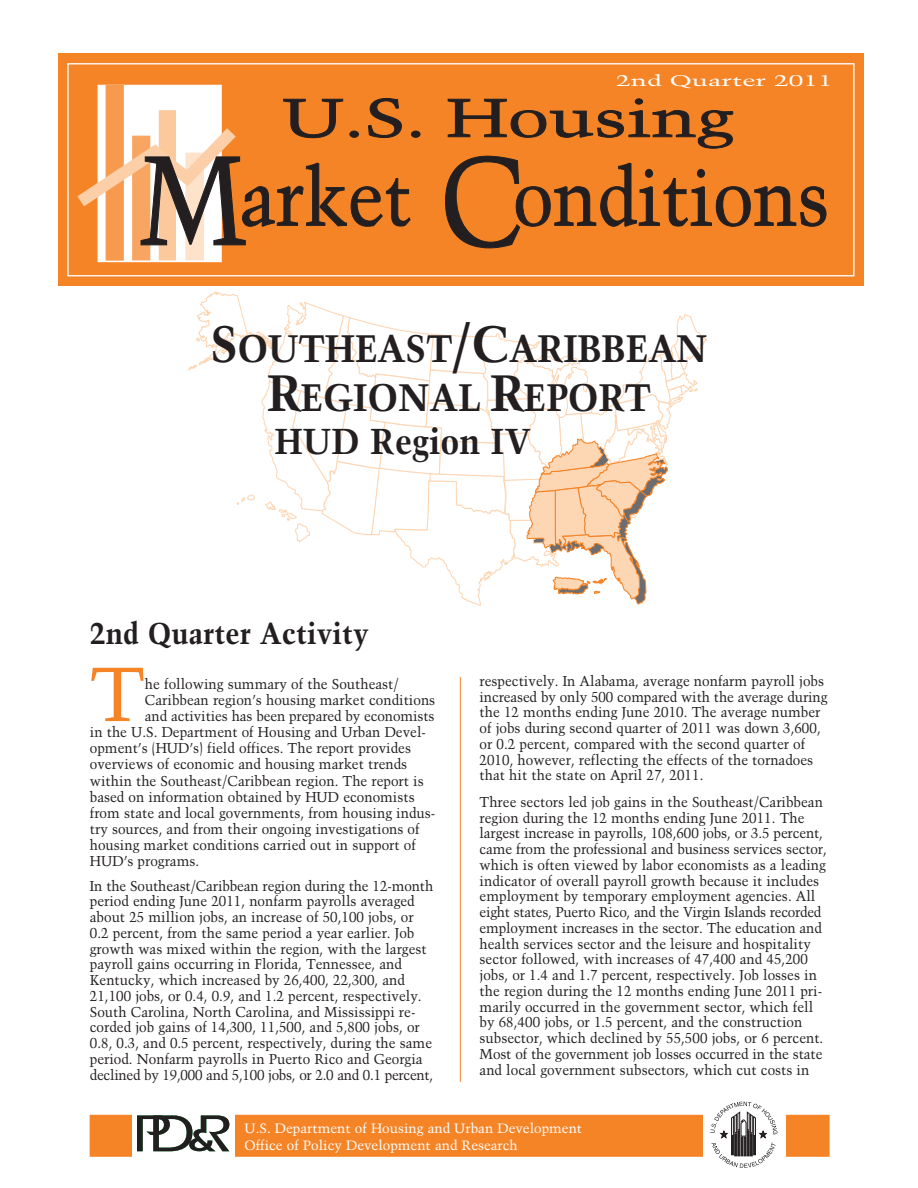
<style>
.page{position:relative;width:918px;height:1188px;background:#fff}
.page>*{position:absolute;margin:0;border:0;box-sizing:border-box;transform-origin:0 0}
.t1{font:79.35px "Trump Mediaeval";color:#231f20;scale:.91 1}
.t2{font:76.35px "Trump Mediaeval";color:#f58427}
.t3{font:53.7px "Trump Mediaeval";color:#231f20;scale:1.37 1}
.t4{font:700 38.25px "Trump Mediaeval";letter-spacing:-.015em;color:#231f20}
.t5{font:700 36px "Trump Mediaeval";color:#231f20;scale:.95 1}
.t6{font:700 30px "Trump Mediaeval";color:#231f20;scale:.95 1}
.t7{font:15.3px "Trump Mediaeval";color:#fff;scale:1.73 1}
.Plain_Text{font:14.25px/15.8px "Trump Mediaeval";color:#231f20;scale:.95 1}
.t8{font:13.5px/16.2px "Trump Mediaeval";color:#fff}
.s1{font-size:126px}
.s2{font-size:51px}
</style>
<div class="page">
<svg style="left:188px;top:291px;width:519px;height:315px"></svg>
<hr style="left:460px;top:677px;width:1px;height:405px;background:#f58427">
<div style="left:90px;top:1115px;width:740px;height:42px;background:#f58427;border:2px solid #f58427"></div>
<div style="left:132px;top:1099px;width:103px;height:75px;background:#fff"></div>
<div style="left:703px;top:1101px;width:82px;height:73px;background:#fff"></div>
<svg style="left:137px;top:1115px;width:92px;height:36px"></svg>
<svg style="left:710px;top:1102px;width:67px;height:66px"></svg>
<div style="left:58px;top:54px;width:806px;height:232px;background:#f58427"></div>
<div style="left:98px;top:85px;width:124px;height:177px;background:#fff;border:1px solid #fff"></div>
<div style="left:67px;top:63px;width:788px;height:213px;border:1px solid #fff"></div>
<div style="left:106px;top:85px;width:18px;height:176px;background:#f79a4e;border:1px solid #f79a4e"></div>
<div style="left:132px;top:136px;width:18px;height:124px;background:#f9a562;border:1px solid #f9a562"></div>
<div style="left:159px;top:110px;width:17px;height:150px;background:#fcc99d"></div>
<div style="left:185px;top:153px;width:19px;height:107px;background:#fee2ca;border:1px solid #fee2ca"></div>
<div style="left:411px;top:131px;width:9px;height:7px;border:1px solid #231f20;border-radius:50%"></div>
<svg style="left:447px;top:98px;width:287px;height:51px"></svg>
<svg style="left:445px;top:155px;width:382px;height:94px"></svg>
<svg style="left:67px;top:98px;width:344px;height:148px"></svg>
<p class="t7" style="left:616px;top:72px;width:127px">2nd Quarter 2011</p>
<p class="t3" style="left:282px;top:85px;width:331px">U.S. Housing</p>
<p class="t1" style="left:139px;top:149px;width:760px"><span class="s1">M</span>arket <span class="s1">C</span>onditions</p>
<p class="t4" style="left:210px;top:324px;width:498px"><span class="s2">S</span>OUTHEAST<span class="s2">/C</span>ARIBBEAN</p>
<p class="t4" style="left:267px;top:374px;width:385px"><span class="s2">R</span>EGIONAL <span class="s2">R</span>EPORT</p>
<p class="t5" style="left:274px;top:419px;width:272px">HUD Region IV</p>
<p class="t6" style="left:90px;top:615px;width:295px">2nd Quarter Activity</p>
<p class="t2" style="left:90px;top:648px;width:57px">T</p>
<p class="Plain_Text" style="left:145px;top:676px;width:269px">he following summary of the Southeast/</p>
<p class="Plain_Text" style="left:145px;top:692px;width:307px">Caribbean region’s housing market conditions</p>
<p class="Plain_Text" style="left:145px;top:708px;width:306px">and activities has been prepared by economists</p>
<p class="Plain_Text" style="left:90px;top:724px;width:355px">in the U.S. Department of Housing and Urban Devel-</p>
<p class="Plain_Text" style="left:90px;top:740px;width:340px">opment’s (HUD’s) field offices. The report provides</p>
<p class="Plain_Text" style="left:90px;top:756px;width:336px">overviews of economic and housing market trends</p>
<p class="Plain_Text" style="left:90px;top:773px;width:353px">within the Southeast/Caribbean region. The report is</p>
<p class="Plain_Text" style="left:90px;top:789px;width:344px">based on information obtained by HUD economists</p>
<p class="Plain_Text" style="left:90px;top:805px;width:365px">from state and local governments, from housing indus-</p>
<p class="Plain_Text" style="left:90px;top:821px;width:349px">try sources, and from their ongoing investigations of</p>
<p class="Plain_Text" style="left:90px;top:837px;width:345px">housing market conditions carried out in support of</p>
<p class="Plain_Text" style="left:90px;top:853px;width:117px">HUD’s programs.</p>
<p class="Plain_Text" style="left:90px;top:878px;width:363px">In the Southeast/Caribbean region during the 12-month period ending June 2011, nonfarm payrolls averaged about 25 million jobs, an increase of 50,100 jobs, or 0.2 percent, from the same period a year earlier. Job growth was mixed within the region, with the largest payroll gains occurring in Florida, Tennessee, and Kentucky, which increased by 26,400, 22,300, and 21,100 jobs, or 0.4, 0.9, and 1.2 percent, respectively.<br>South Carolina, North Carolina, and Mississippi re&shy;corded job gains of 14,300, 11,500, and 5,800 jobs, or 0.8, 0.3, and 0.5 percent, respectively, during the same period. Nonfarm payrolls in Puerto Rico and Georgia declined by 19,000 and 5,100 jobs, or 2.0 and 0.1 percent,</p>
<p class="Plain_Text" style="left:480px;top:673px;width:368px">respectively. In Alabama, average nonfarm payroll jobs increased by only 500 compared with the average during the 12 months ending June 2010. The average number of jobs during second quarter of 2011 was down 3,600, or 0.2 percent, compared with the second quarter of 2010, however, reflecting the effects of the tornadoes that hit the state on April 27, 2011.</p>
<p class="Plain_Text" style="left:480px;top:794px;width:367px">Three sectors led job gains in the Southeast/Caribbean region during the 12 months ending June 2011. The largest increase in payrolls, 108,600 jobs, or 3.5 percent, came from the professional and business services sector, which is often viewed by labor economists as a leading indicator of overall payroll growth because it includes employment by temporary employment agencies. All eight states, Puerto Rico, and the Virgin Islands recorded employment increases in the sector. The education and health services sector and the leisure and hospitality sector followed, with increases of 47,400 and 45,200 jobs, or 1.4 and 1.7 percent, respectively. Job losses in the region during the 12 months ending June 2011 pri&shy;marily occurred in the government sector, which fell by 68,400 jobs, or 1.5 percent, and the construction subsector, which declined by 55,500 jobs, or 6 percent.<br>Most of the government job losses occurred in the state and local government subsectors, which cut costs in</p>
<p class="t8" style="left:244px;top:1120px;width:339px">U.S. Department of Housing and Urban Development<br>Office of Policy Development and Research</p>
</div>
